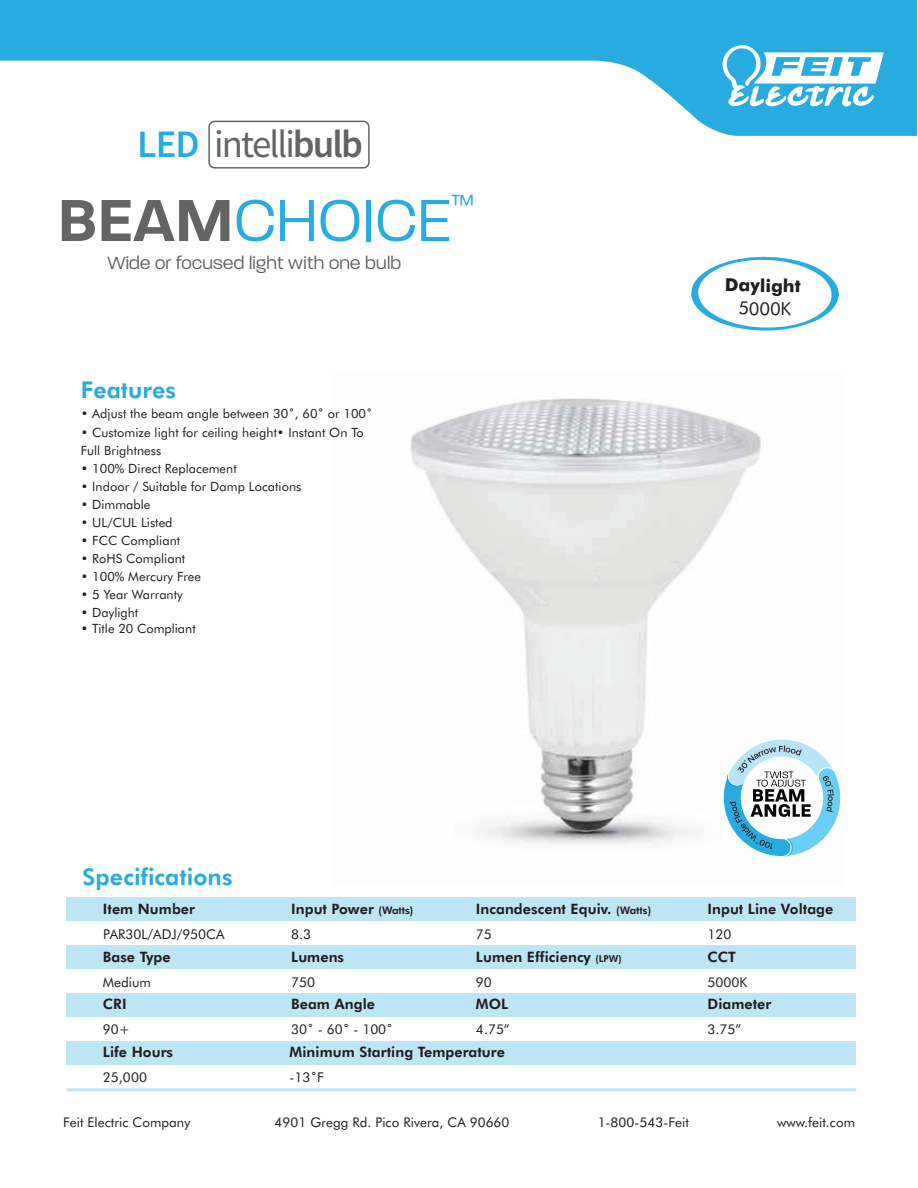
<style>
.page{position:relative;width:918px;height:1188px;background:#fff}
.page>*{position:absolute;margin:0;border:0;box-sizing:border-box;transform-origin:0 0}
.t1{font:300 64.05px "Paralucent";color:#28abe1}
.t2{font:38.85px "Source Sans Pro";letter-spacing:-.05em;color:#626466}
.t3{font:300 23.7px "Paralucent";color:#28abe1}
.t4{font:800 23.1px "Futura BT";letter-spacing:.005em;color:#28abe1}
.t5{font:300 19.05px "Paralucent";letter-spacing:.015em;color:#606160}
.t6{font:700 17.85px "Futura BT";color:#211d1e}
.t7{font:17.85px "Futura BT";color:#211d1e}
.t8{font:800 14.4px "Futura BT";letter-spacing:.005em;color:#211d1e}
.t9{font:13.5px "Futura BT";color:#211d1e}
.t10{font:13.35px "Futura BT";letter-spacing:.005em;color:#211d1e}
.t11{font:12.75px/18.5px "Futura BT";letter-spacing:.005em;color:#211d1e}
.s1{font-weight:600;color:#28abe1}
.s2{font-weight:600}
.s3{font-weight:600;color:#626466}
.s4{font-size:10.5px}
.s5{font-size:9.6px}
</style>
<div class="page">
<img style="left:411px;top:398px;width:350px;height:446px">
<hr style="left:66px;top:1088px;width:790px;height:3px;background:#28abe1">
<div style="left:66px;top:897px;width:790px;height:24px;background:#bee5f6"></div>
<div style="left:66px;top:945px;width:790px;height:24px;background:#bee5f6"></div>
<div style="left:66px;top:993px;width:790px;height:24px;background:#bee5f6"></div>
<div style="left:66px;top:1041px;width:790px;height:24px;background:#bee5f6"></div>
<svg style="left:691px;top:256px;width:148px;height:75px"></svg>
<svg style="left:0;top:0;width:917px;height:136px;fill:#28abe1"></svg>
<svg style="left:721px;top:45px;width:163px;height:63px"></svg>
<div style="left:208px;top:121px;width:162px;height:48px;border:2px solid #626466;border-radius:6px"></div>
<svg style="left:720px;top:738px;width:121px;height:119px"></svg>
<h2 class="t2" style="left:137px;top:120px;width:227px"><span class="s1">LED</span> intelli<span class="s2">bulb</span></h2>
<h1 class="t1" style="left:57px;top:184px;width:396px"><span class="s3">BEAM</span>CHOICE</h1>
<h3 class="t3" style="left:451px;top:189px;width:24px">™</h3>
<h3 class="t5" style="left:107px;top:252px;width:296px">Wide or focused light with one bulb</h3>
<h3 class="t4" style="left:81px;top:376px;width:97px">Features</h3>
<p class="t11" style="left:81px;top:404px;width:293px">• Adjust the beam angle between 30˚, 60˚ or 100˚</p>
<p class="t11" style="left:81px;top:423px;width:284px">• Customize light for ceiling height• Instant On To<br>Full Brightness</p>
<p class="t11" style="left:81px;top:459px;width:157px">• 100% Direct Replacement</p>
<p class="t11" style="left:81px;top:477px;width:222px">• Indoor / Suitable for Damp Locations</p>
<p class="t11" style="left:81px;top:513px;width:93px">• UL/CUL Listed</p>
<p class="t11" style="left:81px;top:532px;width:101px">• FCC Compliant</p>
<p class="t11" style="left:81px;top:550px;width:106px">• RoHS Compliant</p>
<p class="t11" style="left:81px;top:568px;width:122px">• 100% Mercury Free</p>
<p class="t11" style="left:81px;top:586px;width:104px">• 5 Year Warranty</p>
<p class="t11" style="left:81px;top:495px;width:71px">• Dimmable</p>
<p class="t11" style="left:81px;top:604px;width:59px">• Daylight</p>
<p class="t11" style="left:81px;top:619px;width:116px">• Title 20 Compliant</p>
<h3 class="t6" style="left:725px;top:274px;width:78px;rotate:1deg">Daylight</h3>
<h3 class="t7" style="left:739px;top:297px;width:54px;rotate:1deg">5000K</h3>
<h3 class="t4" style="left:82px;top:862px;width:152px">Specifications</h3>
<p class="t8" style="left:103px;top:900px;width:94px">Item Number</p>
<p class="t8" style="left:291px;top:900px;width:124px">Input Power <span class="s4">(Watts)</span></p>
<p class="t8" style="left:476px;top:900px;width:177px">Incandescent Equiv. <span class="s4">(Watts)</span></p>
<p class="t8" style="left:708px;top:900px;width:127px">Input Line Voltage</p>
<p class="t9" style="left:103px;top:926px;width:123px">PAR30L/ADJ/950CA</p>
<p class="t9" style="left:291px;top:926px;width:21px">8.3</p>
<p class="t9" style="left:476px;top:926px;width:17px">75</p>
<p class="t9" style="left:708px;top:926px;width:26px">120</p>
<p class="t8" style="left:103px;top:948px;width:69px">Base Type</p>
<p class="t8" style="left:291px;top:948px;width:54px">Lumens</p>
<p class="t8" style="left:476px;top:948px;width:147px">Lumen Efficiency <span class="s5">(LPW)</span></p>
<p class="t8" style="left:708px;top:948px;width:30px">CCT</p>
<p class="t9" style="left:103px;top:974px;width:50px">Medium</p>
<p class="t9" style="left:291px;top:974px;width:25px">750</p>
<p class="t9" style="left:476px;top:974px;width:17px">90</p>
<p class="t9" style="left:708px;top:974px;width:42px">5000K</p>
<p class="t8" style="left:103px;top:995px;width:25px">CRI</p>
<p class="t8" style="left:291px;top:995px;width:85px">Beam Angle</p>
<p class="t8" style="left:708px;top:995px;width:65px">Diameter</p>
<p class="t8" style="left:103px;top:1043px;width:72px">Life Hours</p>
<p class="t9" style="left:103px;top:1069px;width:46px">25,000</p>
<p class="t8" style="left:476px;top:995px;width:34px">MOL</p>
<p class="t8" style="left:290px;top:1043px;width:217px">Minimum Starting Temperature</p>
<p class="t9" style="left:291px;top:1021px;width:103px">30˚ - 60˚ - 100˚</p>
<p class="t9" style="left:476px;top:1021px;width:35px">4.75”</p>
<p class="t9" style="left:708px;top:1021px;width:35px">3.75”</p>
<p class="t9" style="left:103px;top:1021px;width:29px">90+</p>
<p class="t9" style="left:290px;top:1069px;width:36px">-13˚F</p>
<p class="t10" style="left:63px;top:1114px;width:129px">Feit Electric Company</p>
<p class="t10" style="left:275px;top:1114px;width:236px">4901 Gregg Rd. Pico Rivera, CA 90660</p>
<p class="t10" style="left:598px;top:1114px;width:93px">1-800-543-Feit</p>
<p class="t10" style="left:777px;top:1114px;width:79px">www.feit.com</p>
</div>
